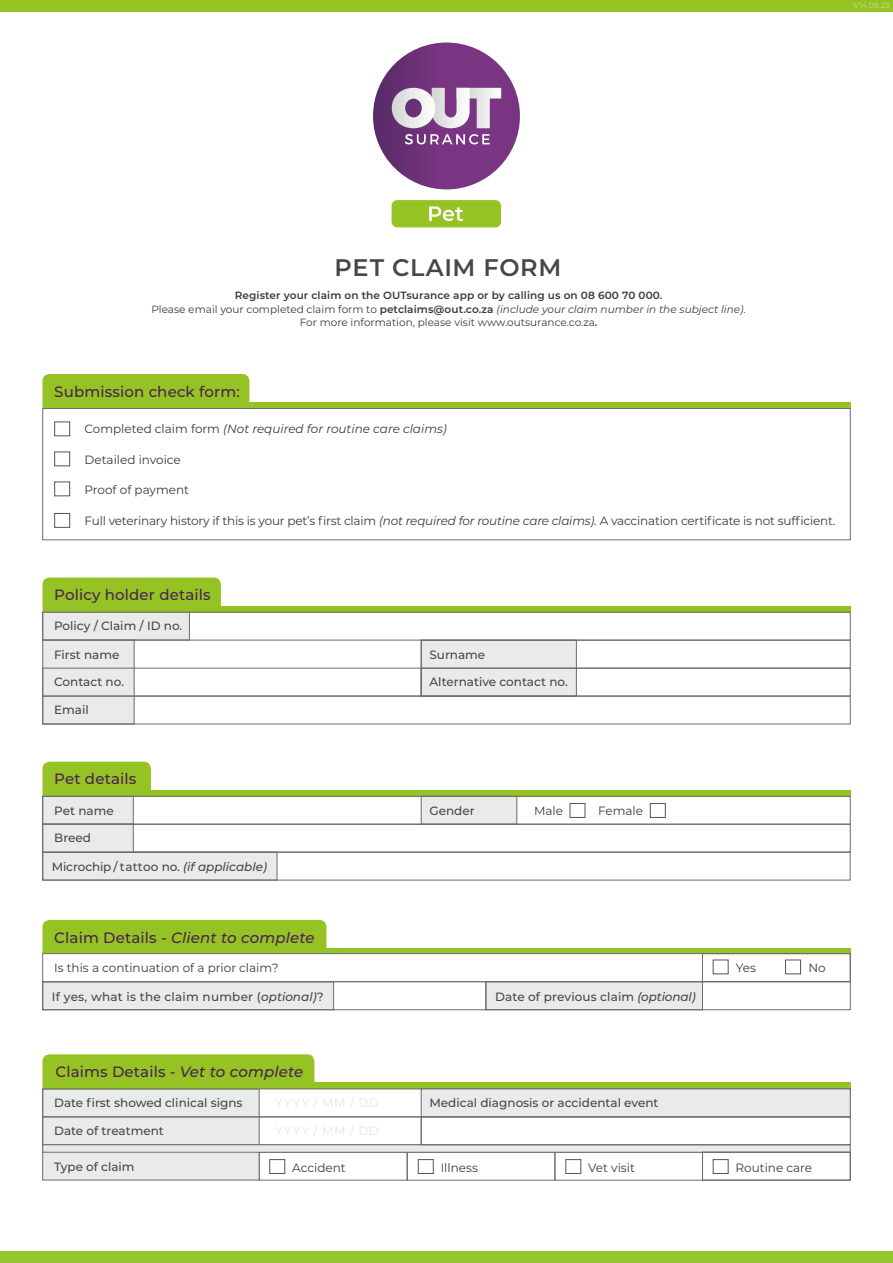
<style>
.page{position:relative;width:893px;height:1263px;background:#fff}
.page>*{position:absolute;margin:0;border:0;box-sizing:border-box;transform-origin:0 0}
.t1{font:600 24px "Montserrat";letter-spacing:.025em;color:#474747}
.t2{font:500 15px "Montserrat";letter-spacing:.01em;color:#4c2154}
.t3{font:italic 500 15px "Montserrat";letter-spacing:.01em;color:#4c2154}
.t4{font:500 12px "Montserrat";color:#474747}
.t5{font:12px "Montserrat";letter-spacing:-.005em;color:#393a39}
.t6{font:italic 12px "Montserrat";color:#393a39}
.t7{font:500 12px "Montserrat";letter-spacing:.02em;color:#474747}
.t8{font:10.5px/13.5px "Montserrat";color:#393a39;text-align:center}
.t9{font:7.5px "Montserrat";letter-spacing:.02em;color:#cedf98}
.s1{font-weight:600}
.s2{font-style:italic}
.s3{font-style:normal}
</style>
<div class="page">
<div style="left:0;top:1251px;width:893px;height:12px;background:#95c42d"></div>
<div style="left:43px;top:852px;width:234px;height:28px;background:#e9eaea"></div>
<div style="left:42px;top:612px;width:148px;height:28px;background:#e9eaea;border:1px solid #6a6c6c"></div>
<div style="left:93px;top:402px;width:757px;height:6px;background:#95c323"></div>
<div style="left:42px;top:374px;width:207px;height:34px;background:#95c323"></div>
<div style="left:93px;top:606px;width:757px;height:6px;background:#95c323"></div>
<div style="left:42px;top:578px;width:179px;height:34px;background:#95c323"></div>
<div style="left:421px;top:640px;width:156px;height:56px;background:#e9eaea;border:1px solid #6a6c6c"></div>
<div style="left:43px;top:640px;width:91px;height:84px;background:#e9eaea;border:1px solid #6a6c6c"></div>
<div style="left:43px;top:612px;width:807px;height:28px;border:1px solid #6a6c6c"></div>
<div style="left:421px;top:640px;width:429px;height:28px;border:1px solid #6a6c6c"></div>
<div style="left:43px;top:668px;width:378px;height:28px;border:1px solid #6a6c6c"></div>
<div style="left:0;top:0;width:893px;height:11px;background:#95c323"></div>
<div style="left:373px;top:43px;width:147px;height:146px;background:linear-gradient(to right,#612e6f,#833a8a);border-radius:73px"></div>
<svg style="left:392px;top:88px;width:109px;height:40px"></svg>
<svg style="left:405px;top:134px;width:85px;height:10px"></svg>
<div style="left:392px;top:200px;width:109px;height:27px;background:#95c323;border-radius:6px"></div>
<svg style="left:429px;top:206px;width:34px;height:15px"></svg>
<div style="left:93px;top:790px;width:757px;height:6px;background:#95c323"></div>
<div style="left:42px;top:762px;width:109px;height:34px;background:#95c323"></div>
<div style="left:43px;top:408px;width:807px;height:132px;border:1px solid #6a6c6c"></div>
<div style="left:55px;top:422px;width:15px;height:14px;background:#fff;border:1px solid #535454"></div>
<div style="left:55px;top:452px;width:15px;height:14px;background:#fff;border:1px solid #535454"></div>
<div style="left:55px;top:513px;width:15px;height:14px;background:#fff;border:1px solid #535454"></div>
<div style="left:42px;top:852px;width:808px;height:28px;border:1px solid #6a6c6c"></div>
<div style="left:42px;top:796px;width:92px;height:28px;background:#e9eaea;border:1px solid #6a6c6c"></div>
<div style="left:421px;top:796px;width:96px;height:28px;background:#e9eaea;border:1px solid #6a6c6c"></div>
<div style="left:42px;top:796px;width:808px;height:28px;border:1px solid #6a6c6c"></div>
<div style="left:570px;top:803px;width:15px;height:15px;background:#fff;border:1px solid #535454"></div>
<div style="left:650px;top:803px;width:15px;height:15px;background:#fff;border:1px solid #535454"></div>
<div style="left:42px;top:824px;width:92px;height:28px;background:#e9eaea;border:1px solid #6a6c6c"></div>
<div style="left:42px;top:824px;width:808px;height:28px;border:1px solid #6a6c6c"></div>
<div style="left:43px;top:696px;width:807px;height:28px;border:1px solid #6a6c6c"></div>
<div style="left:421px;top:668px;width:429px;height:28px;border:1px solid #6a6c6c"></div>
<div style="left:259px;top:1152px;width:148px;height:28px;border:1px solid #6a6c6c"></div>
<div style="left:407px;top:1152px;width:148px;height:28px;border:1px solid #6a6c6c"></div>
<div style="left:555px;top:1152px;width:148px;height:28px;border:1px solid #6a6c6c"></div>
<div style="left:42px;top:1089px;width:217px;height:91px;background:#e9eaea"></div>
<div style="left:93px;top:1083px;width:757px;height:6px;background:#95c323"></div>
<div style="left:42px;top:1054px;width:272px;height:35px;background:#95c323"></div>
<div style="left:42px;top:1089px;width:808px;height:28px;border:1px solid #6a6c6c"></div>
<div style="left:42px;top:1116px;width:379px;height:29px;border:1px solid #6a6c6c"></div>
<div style="left:421px;top:1089px;width:429px;height:28px;background:#e9eaea"></div>
<div style="left:270px;top:1159px;width:15px;height:15px;background:#fff;border:1px solid #535454"></div>
<div style="left:418px;top:1159px;width:15px;height:15px;background:#fff;border:1px solid #535454"></div>
<div style="left:566px;top:1159px;width:15px;height:15px;background:#fff;border:1px solid #535454"></div>
<div style="left:713px;top:1159px;width:15px;height:15px;background:#fff;border:1px solid #535454"></div>
<svg style="left:42px;top:1144px;width:808px;height:8px;fill:#e9eaea"></svg>
<div style="left:421px;top:1116px;width:429px;height:29px;border:1px solid #6a6c6c"></div>
<div style="left:702px;top:1152px;width:148px;height:28px;border:1px solid #6a6c6c"></div>
<div style="left:93px;top:948px;width:757px;height:6px;background:#95c323"></div>
<div style="left:42px;top:920px;width:284px;height:33px;background:#95c323"></div>
<div style="left:43px;top:981px;width:291px;height:29px;background:#e9eaea;border:1px solid #6a6c6c"></div>
<div style="left:42px;top:981px;width:444px;height:29px;border:1px solid #6a6c6c"></div>
<div style="left:42px;top:953px;width:808px;height:29px;background:#fff;border:1px solid #6a6c6c"></div>
<div style="left:713px;top:960px;width:15px;height:14px;background:#fff;border:1px solid #535454"></div>
<div style="left:785px;top:960px;width:16px;height:14px;background:#fff;border:1px solid #535454"></div>
<div style="left:702px;top:953px;width:148px;height:29px;border:1px solid #6a6c6c"></div>
<div style="left:486px;top:981px;width:217px;height:29px;background:#e9eaea;border:1px solid #6a6c6c"></div>
<div style="left:486px;top:981px;width:364px;height:29px;border:1px solid #6a6c6c"></div>
<p class="t9" style="left:854px;top:1px;width:37px">V14.08.23</p>
<h1 class="t1" style="left:334px;top:250px;width:229px">PET CLAIM FORM</h1>
<p class="t8" style="left:151px;top:289px;width:596px"><span class="s1">Register your claim on the OUTsurance app or by calling us on 08 600 70 000.<br></span>Please email your completed claim form to <span class="s1">petclaims@out.co.za</span> <span class="s2">(include your claim number in the subject line)</span>.<br>For more information, please visit www.outsurance.co.za<span class="s1">.</span></p>
<p class="t2" style="left:54px;top:381px;width:187px">Submission check form:</p>
<p class="t6" style="left:85px;top:421px;width:364px"><span class="s3">Completed claim form</span> (Not required for routine care claims)</p>
<p class="t5" style="left:85px;top:451px;width:98px">Detailed invoice</p>
<p class="t5" style="left:85px;top:482px;width:106px">Proof of payment</p>
<p class="t5" style="left:85px;top:512px;width:752px">Full veterinary history if this is your pet’s first claim <span class="s2">(not required for routine care claims).</span> A vaccination certificate is not sufficient.</p>
<p class="t2" style="left:54px;top:584px;width:158px">Policy holder details</p>
<p class="t4" style="left:54px;top:618px;width:130px">Policy / Claim / ID no.</p>
<p class="t4" style="left:54px;top:646px;width:67px">First name</p>
<p class="t4" style="left:429px;top:646px;width:57px">Surname</p>
<p class="t4" style="left:54px;top:673px;width:71px">Contact no.</p>
<p class="t4" style="left:429px;top:673px;width:140px">Alternative contact no.</p>
<p class="t4" style="left:54px;top:701px;width:36px">Email</p>
<p class="t2" style="left:54px;top:769px;width:84px">Pet details</p>
<p class="t4" style="left:54px;top:802px;width:61px">Pet name</p>
<p class="t4" style="left:54px;top:829px;width:38px">Breed</p>
<p class="t4" style="left:52px;top:858px;width:217px">Microchip / tattoo no. <span class="s2">(if applicable)</span></p>
<p class="t3" style="left:54px;top:927px;width:262px"><span class="s3">Claim Details -</span> Client to complete</p>
<p class="t4" style="left:429px;top:802px;width:47px">Gender</p>
<p class="t5" style="left:534px;top:802px;width:31px">Male</p>
<p class="t5" style="left:598px;top:802px;width:46px">Female</p>
<p class="t5" style="left:54px;top:960px;width:226px">Is this a continuation of a prior claim?</p>
<p class="t5" style="left:736px;top:960px;width:22px">Yes</p>
<p class="t5" style="left:808px;top:960px;width:19px">No</p>
<p class="t4" style="left:495px;top:988px;width:202px">Date of previous claim <span class="s2">(optional)</span></p>
<p class="t7" style="left:52px;top:988px;width:273px">If yes, what is the claim number (<span class="s2">optional)</span>?</p>
<p class="t2" style="left:55px;top:1061px;width:249px">Claims Details - <span class="s2">Vet to complete</span></p>
<p class="t4" style="left:54px;top:1094px;width:190px">Date first showed clinical signs</p>
<p class="t4" style="left:54px;top:1122px;width:111px">Date of treatment</p>
<p class="t4" style="left:429px;top:1094px;width:230px">Medical diagnosis or accidental event</p>
<p class="t4" style="left:54px;top:1158px;width:82px">Type of claim</p>
<p class="t5" style="left:292px;top:1159px;width:55px">Accident</p>
<p class="t5" style="left:441px;top:1159px;width:39px">Illness</p>
<p class="t5" style="left:588px;top:1159px;width:48px">Vet visit</p>
<p class="t5" style="left:735px;top:1159px;width:78px">Routine care</p>
</div>
